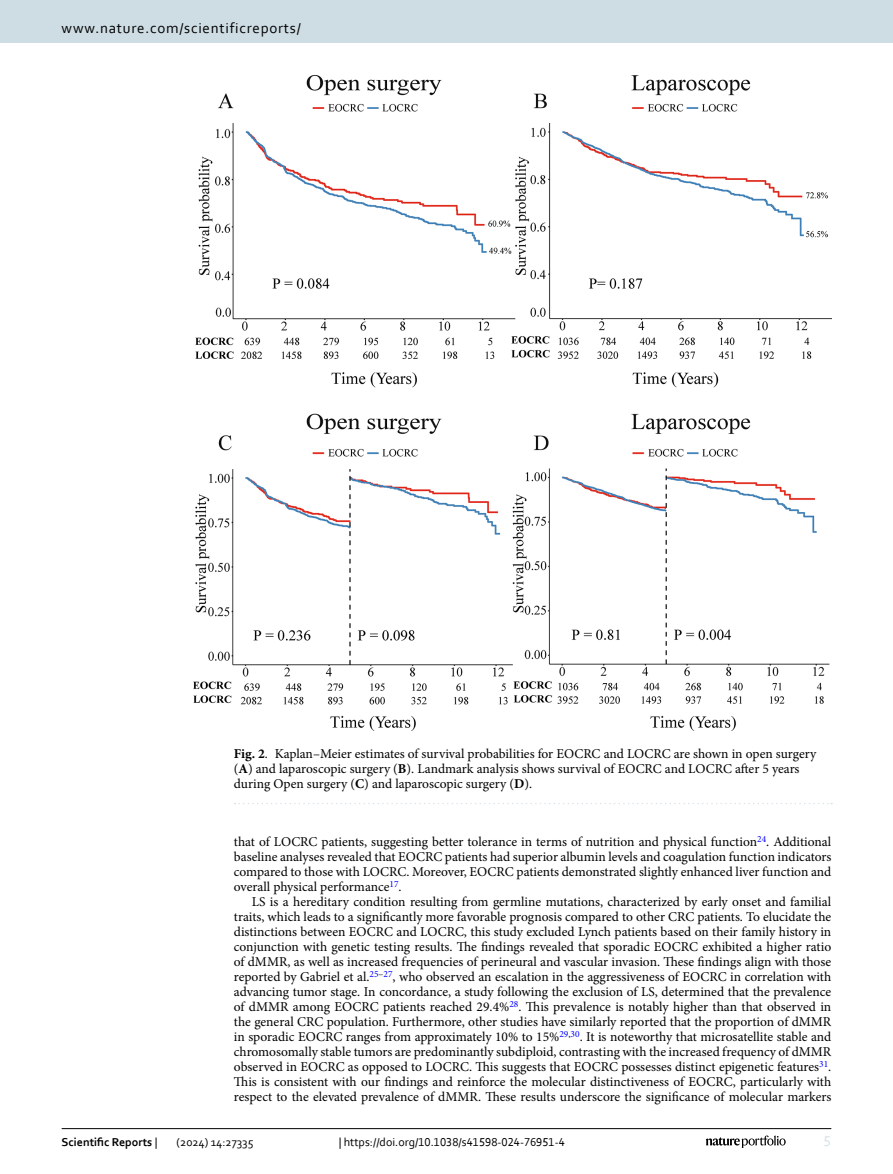
<style>
.page{position:relative;width:893px;height:1174px;background:#fff}
.page>*{position:absolute;margin:0;border:0;box-sizing:border-box;transform-origin:0 0}
.t1{font:15px "Corbel";letter-spacing:.05em;color:#000}
.t2{font:15px "Corbel";color:#d9e4eb}
.Body_Text_Indent{font:13.5px/15px "Minion Pro";color:#000;text-align:justify}
.Figure_Caption{font:13.5px/15px "Minion Pro";letter-spacing:-.005em;color:#000}
.t3{font:12px "Corbel";color:#000}
.t4{font:700 12px "Corbel";color:#000}
.s1{font-weight:700}
.s2{font-weight:400}
</style>
<div class="page">
<img style="left:193px;top:76px;width:638px;height:654px">
<svg style="left:235px;top:803px;width:597px;height:1px"></svg>
<hr style="left:62px;top:1128px;width:769px;height:1px;background:#000">
<svg style="left:706px;top:1135px;width:80px;height:12px"></svg>
<div style="left:0;top:0;width:893px;height:43px;background:#cedde4"></div>
<p class="t1" style="left:62px;top:18px;width:241px">www.nature.com/scientificreports/</p>
<p class="Figure_Caption" style="left:234px;top:746px;width:584px"><span class="s1">Fig. 2</span>. Kaplan–Meier estimates of survival probabilities for EOCRC and LOCRC are shown in open surgery (<span class="s1">A</span>) and laparoscopic surgery (<span class="s1">B</span>). Landmark analysis shows survival of EOCRC and LOCRC after 5 years during Open surgery (<span class="s1">C</span>) and laparoscopic surgery (<span class="s1">D</span>).</p>
<p class="Body_Text_Indent" style="left:234px;top:834px;width:599px">that of LOCRC patients, suggesting better tolerance in terms of nutrition and physical function<sup>24</sup>. Additional baseline analyses revealed that EOCRC patients had superior albumin levels and coagulation function indicators compared to those with LOCRC. Moreover, EOCRC patients demonstrated slightly enhanced liver function and overall physical performance<sup>17</sup>.</p>
<p class="Body_Text_Indent" style="left:234px;top:894px;width:599px;text-indent:18px">LS is a hereditary condition resulting from germline mutations, characterized by early onset and familial traits, which leads to a significantly more favorable prognosis compared to other CRC patients. To elucidate the distinctions between EOCRC and LOCRC, this study excluded Lynch patients based on their family history in conjunction with genetic testing results. The findings revealed that sporadic EOCRC exhibited a higher ratio of dMMR, as well as increased frequencies of perineural and vascular invasion. These findings align with those reported by Gabriel et al.<sup>25</sup><sup>–</sup><sup>27</sup>, who observed an escalation in the aggressiveness of EOCRC in correlation with advancing tumor stage. In concordance, a study following the exclusion of LS, determined that the prevalence of dMMR among EOCRC patients reached 29.4%<sup>28</sup>. This prevalence is notably higher than that observed in the general CRC population. Furthermore, other studies have similarly reported that the proportion of dMMR in sporadic EOCRC ranges from approximately 10% to 15%<sup>29</sup><sup>,</sup><sup>30</sup>. It is noteworthy that microsatellite stable and chromosomally stable tumors are predominantly subdiploid, contrasting with the increased frequency of dMMR observed in EOCRC as opposed to LOCRC. This suggests that EOCRC possesses distinct epigenetic features<sup>31</sup>.<br>This is consistent with our findings and reinforce the molecular distinctiveness of EOCRC, particularly with respect to the elevated prevalence of dMMR. These results underscore the significance of molecular markers</p>
<p class="t4" style="left:62px;top:1134px;width:97px">Scientific Reports <span class="s2">|</span></p>
<p class="t3" style="left:177px;top:1134px;width:78px">(2024) 14:27335</p>
<p class="t3" style="left:339px;top:1134px;width:228px">| https://doi.org/10.1038/s41598-024-76951-4</p>
<p class="t2" style="left:824px;top:1132px;width:9px">5</p>
</div>
